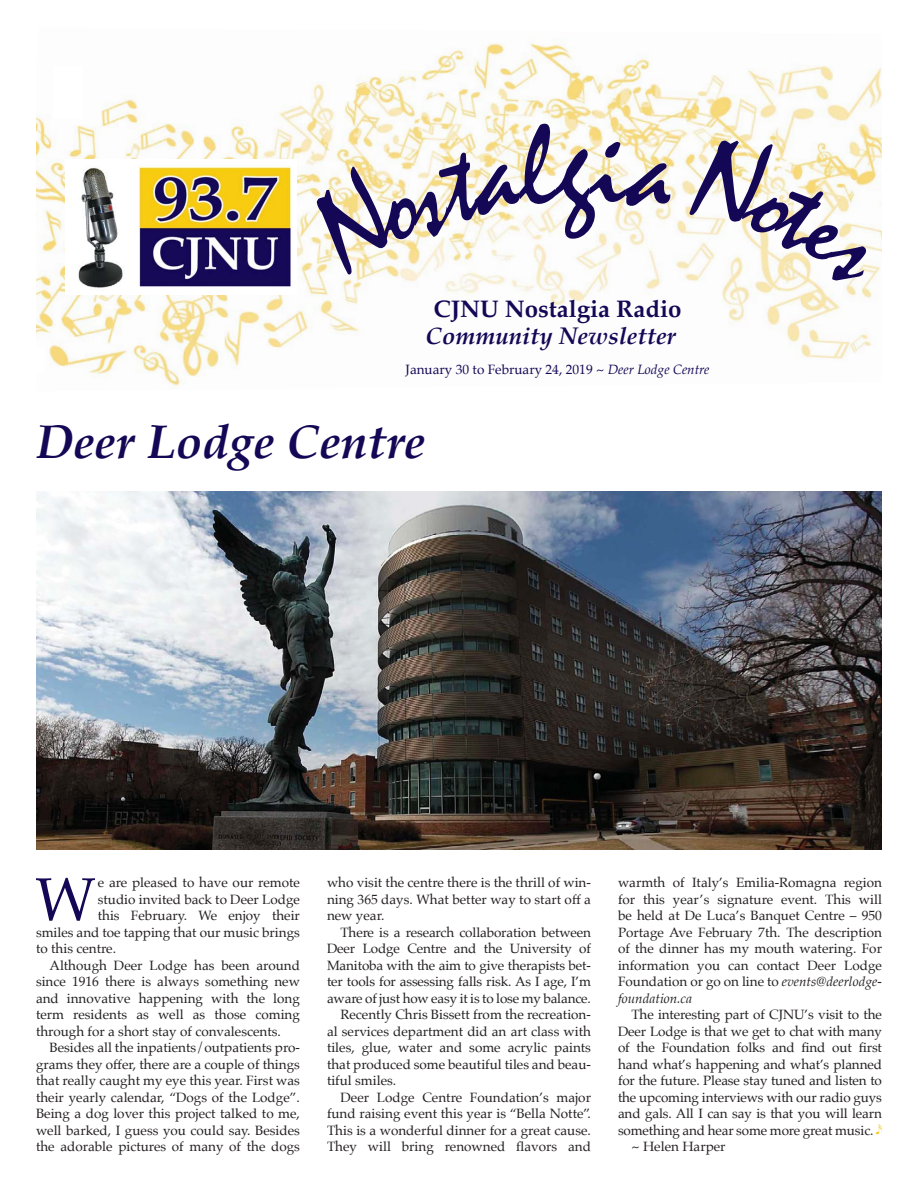
<style>
.page{position:relative;width:918px;height:1188px;background:#fff}
.page>*{position:absolute;margin:0;border:0;box-sizing:border-box;transform-origin:0 0}
.t1{font:60.75px "Palatino";color:#140856}
.t2{font:italic 700 48px "Palatino";color:#140856}
.t3{font:italic 700 24px "Palatino";color:#140856}
.t4{font:700 24px "Palatino";color:#140856}
.t5{font:13.5px/16.5px "Palatino";color:#231f20;text-align:justify}
.t6{font:13.5px "Palatino";color:#140856}
.s1{font-style:italic}
.s2{font-family:"Sonata";font-size:10.5px;color:#f6cb11}
</style>
<div class="page">
<img style="left:36px;top:40px;width:846px;height:348px">
<div style="left:66px;top:159px;width:231px;height:136px;background:#fff"></div>
<div style="left:53px;top:67px;width:30px;height:52px;background:#fff"></div>
<svg style="left:36px;top:345px;width:9px;height:29px"></svg>
<img style="left:78px;top:166px;width:213px;height:122px">
<img style="left:36px;top:491px;width:846px;height:358px">
<svg style="left:301px;top:123px;width:375px;height:153px"></svg>
<svg style="left:689px;top:128px;width:186px;height:163px"></svg>
<h3 class="t4" style="left:434px;top:297px;width:249px">CJNU Nostalgia Radio</h3>
<h3 class="t3" style="left:426px;top:324px;width:252px">Community Newsletter</h3>
<p class="t6" style="left:406px;top:363px;width:305px">January 30 to February 24, 2019 ~ <span class="s1">Deer Lodge Centre</span></p>
<h2 class="t2" style="left:36px;top:419px;width:391px">Deer Lodge Centre</h2>
<h1 class="t1" style="left:35px;top:870px;width:62px">W</h1>
<p class="t5" style="left:98px;top:875px;width:204px">e are pleased to have our remote</p>
<p class="t5" style="left:98px;top:892px;width:204px">studio invited back to Deer Lodge</p>
<p class="t5" style="left:98px;top:908px;width:204px">this February. We enjoy their</p>
<p class="t5" style="left:36px;top:925px;width:266px">smiles and toe tapping that our music brings</p>
<p class="t5" style="left:36px;top:941px;width:82px">to this centre.</p>
<p class="t5" style="left:50px;top:958px;width:252px">Although Deer Lodge has been around</p>
<p class="t5" style="left:36px;top:974px;width:266px">since 1916 there is always something new</p>
<p class="t5" style="left:36px;top:991px;width:265px">and innovative happening with the long</p>
<p class="t5" style="left:36px;top:1007px;width:266px">term residents as well as those coming</p>
<p class="t5" style="left:36px;top:1024px;width:246px">through for a short stay of convalescents.</p>
<p class="t5" style="left:50px;top:1040px;width:252px">Besides all the inpatients/outpatients pro-</p>
<p class="t5" style="left:36px;top:1057px;width:265px">grams they offer, there are a couple of things</p>
<p class="t5" style="left:36px;top:1073px;width:265px">that really caught my eye this year. First was</p>
<p class="t5" style="left:36px;top:1090px;width:266px">their yearly calendar, “Dogs of the Lodge”.</p>
<p class="t5" style="left:36px;top:1106px;width:266px">Being a dog lover this project talked to me,</p>
<p class="t5" style="left:36px;top:1123px;width:266px">well barked, I guess you could say. Besides</p>
<p class="t5" style="left:36px;top:1139px;width:265px">the adorable pictures of many of the dogs</p>
<p class="t5" style="left:327px;top:875px;width:265px">who visit the centre there is the thrill of win&shy;ning 365 days. What better way to start off a new year.</p>
<p class="t5" style="left:341px;top:925px;width:252px">There is a research collaboration between</p>
<p class="t5" style="left:327px;top:941px;width:266px">Deer Lodge Centre and the University of</p>
<p class="t5" style="left:327px;top:958px;width:265px">Manitoba with the aim to give therapists bet-</p>
<p class="t5" style="left:327px;top:974px;width:266px">ter tools for assessing falls risk. As I age, I’m</p>
<p class="t5" style="left:327px;top:991px;width:265px">aware of just how easy it is to lose my balance.</p>
<p class="t5" style="left:341px;top:1007px;width:252px">Recently Chris Bissett from the recreation-</p>
<p class="t5" style="left:327px;top:1024px;width:266px">al services department did an art class with</p>
<p class="t5" style="left:327px;top:1040px;width:266px">tiles, glue, water and some acrylic paints</p>
<p class="t5" style="left:327px;top:1057px;width:265px">that produced some beautiful tiles and beau-</p>
<p class="t5" style="left:327px;top:1073px;width:71px">tiful smiles.</p>
<p class="t5" style="left:341px;top:1090px;width:252px">Deer Lodge Centre Foundation’s major</p>
<p class="t5" style="left:327px;top:1106px;width:265px">fund raising event this year is “Bella Notte”.</p>
<p class="t5" style="left:327px;top:1123px;width:266px">This is a wonderful dinner for a great cause.</p>
<p class="t5" style="left:327px;top:1139px;width:266px">They will bring renowned flavors and</p>
<p class="t5" style="left:618px;top:875px;width:266px">warmth of Italy’s Emilia-Romagna region for this year’s signature event. This will be held at De Luca’s Banquet Centre – 950<br>Portage Ave February 7th. The description of the dinner has my mouth watering. For information you can contact Deer Lodge Foundation or go on line to <span class="s1">events@deerlodge&shy;foundation.ca</span></p>
<p class="t5" style="left:632px;top:1007px;width:252px">The interesting part of CJNU’s visit to the</p>
<p class="t5" style="left:618px;top:1024px;width:265px">Deer Lodge is that we get to chat with many</p>
<p class="t5" style="left:618px;top:1040px;width:265px">of the Foundation folks and find out first</p>
<p class="t5" style="left:618px;top:1057px;width:265px">hand what’s happening and what’s planned</p>
<p class="t5" style="left:618px;top:1073px;width:265px">for the future. Please stay tuned and listen to</p>
<p class="t5" style="left:618px;top:1090px;width:265px">the upcoming interviews with our radio guys</p>
<p class="t5" style="left:618px;top:1106px;width:265px">and gals. All I can say is that you will learn</p>
<p class="t5" style="left:618px;top:1123px;width:265px">something and hear some more great music. <span class="s2">-</span></p>
<p class="t5" style="left:632px;top:1139px;width:96px">~ Helen Harper</p>
</div>
